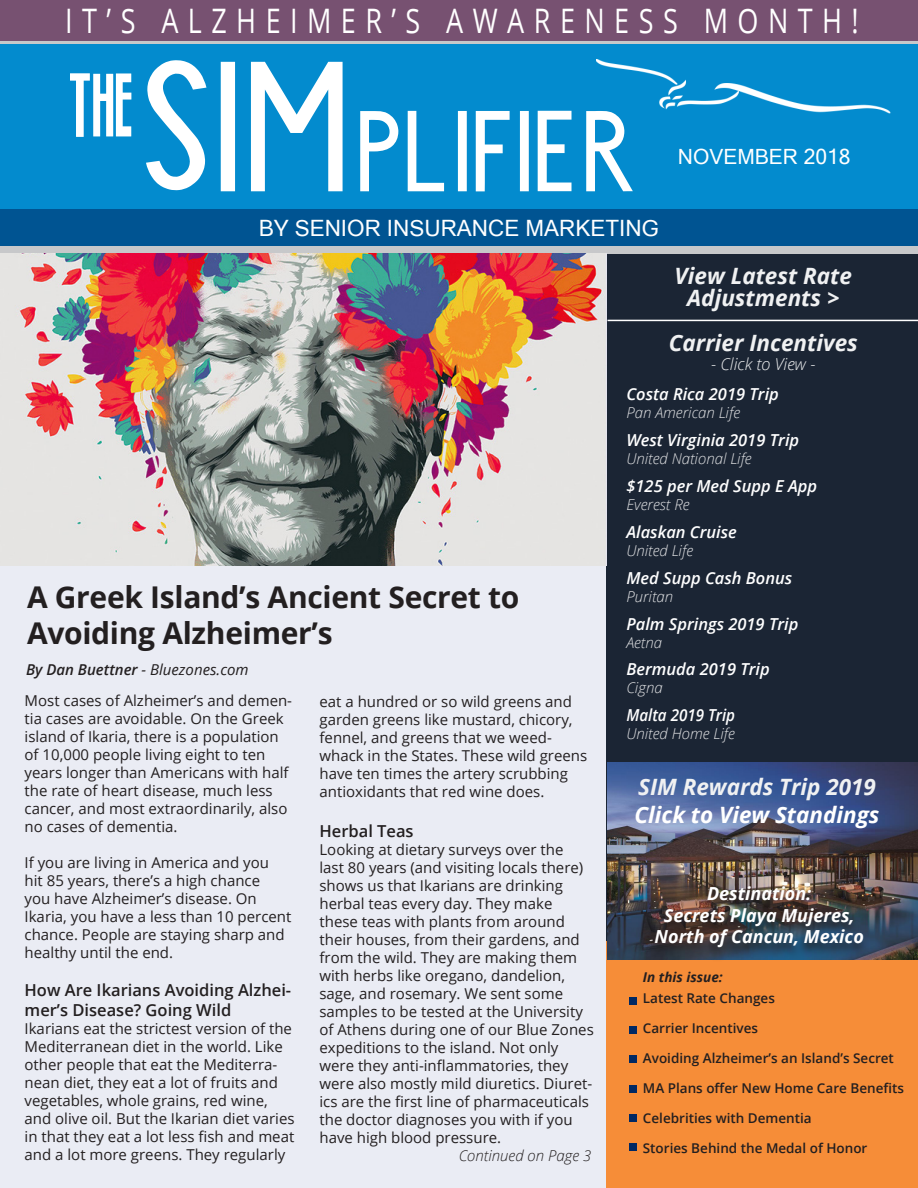
<style>
.page{position:relative;width:918px;height:1188px;background:#eaecf4}
.page>*{position:absolute;margin:0;border:0;box-sizing:border-box;transform-origin:0 0}
.t1{font:97.5px "Komorebi";color:#fff}
.t2{font:90px "Thing Press";color:#fff}
.t3{font:33.75px "Open Sans";letter-spacing:.35em;color:#fff;scale:.8 1}
.t4{font:700 30px/36px "Open Sans";letter-spacing:-.01em;color:#231f20}
.t5{font:italic 700 22.5px "Open Sans";color:#f0f1f2}
.t6{font:22.5px "Yagora";color:#fff}
.t7{font:italic 700 22.5px "Open Sans";color:#fff}
.t8{font:21px "Yagora";color:#fff}
.t9{font:italic 700 18px "Open Sans";color:#fff}
.t10{font:italic 600 16.5px "Open Sans";color:#fff}
.t11{font:600 16.5px/19.8px "Open Sans";color:#231f20}
.t12{font:italic 600 16.5px "Open Sans";color:#fff;scale:.92 1}
.t13{font:italic 300 16.5px "Open Sans";color:#f0f1f2}
.t14{font:15px/18px "Open Sans";color:#231f20}
.t15{font:italic 300 15px "Open Sans";color:#e1e2e4}
.t16{font:italic 15px "Open Sans";color:#231f20}
.t17{font:italic 300 15px "Open Sans";color:#231f20}
.t18{font:600 13.5px "Open Sans";color:#231f20}
.t19{font:italic 700 13.5px "Open Sans";color:#231f20}
.s1{font-size:157.2px}
.s2{font-weight:600}
</style>
<div class="page">
<div style="left:607px;top:253px;width:311px;height:935px;background:#1b2534"></div>
<div style="left:607px;top:942px;width:311px;height:246px;background:#f68d38"></div>
<div style="left:0;top:37px;width:918px;height:190px;background:#038bce"></div>
<div style="left:0;top:209px;width:918px;height:44px;background:#005492"></div>
<div style="left:0;top:36px;width:918px;height:8px;background:#c7c8ca"></div>
<div style="left:0;top:246px;width:918px;height:8px;background:#c7c8ca"></div>
<img style="left:596px;top:59px;width:295px;height:55px">
<img style="left:608px;top:762px;width:310px;height:197px">
<img style="left:646px;top:885px;width:223px;height:75px">
<hr style="left:608px;top:320px;width:310px;height:1px;background:#fff">
<div style="left:629px;top:998px;width:7px;height:7px;background:#002863"></div>
<div style="left:629px;top:1027px;width:7px;height:7px;background:#002863"></div>
<div style="left:629px;top:1056px;width:7px;height:7px;background:#002863"></div>
<div style="left:629px;top:1085px;width:7px;height:7px;background:#002863"></div>
<div style="left:629px;top:1114px;width:7px;height:7px;background:#002863"></div>
<div style="left:629px;top:1143px;width:7px;height:7px;background:#002863"></div>
<img style="left:0;top:253px;width:607px;height:312px">
<div style="left:0;top:0;width:918px;height:41px;background:#775171"></div>
<p class="t3" style="left:65px;top:-2px;width:993px">IT’S ALZHEIMER’S AWARENESS MONTH!</p>
<p class="t2" style="left:69px;top:61px;width:65px">THE</p>
<p class="t1" style="left:140px;top:101px;width:500px"><span class="s1">SIM</span>PLIFIER</p>
<p class="t6" style="left:259px;top:215px;width:402px">BY SENIOR INSURANCE MARKETING</p>
<p class="t8" style="left:678px;top:144px;width:174px">NOVEMBER 2018</p>
<p class="t5" style="left:675px;top:260px;width:179px">View Latest Rate</p>
<p class="t5" style="left:687px;top:282px;width:154px">Adjustments &gt;</p>
<p class="t5" style="left:669px;top:327px;width:191px">Carrier Incentives</p>
<p class="t13" style="left:711px;top:353px;width:106px">- Click to View -</p>
<p class="t4" style="left:27px;top:579px;width:494px">A Greek Island’s Ancient Secret to<br>Avoiding Alzheimer’s</p>
<p class="t16" style="left:26px;top:659px;width:224px"><span class="s2">By Dan Buettner</span> - Bluezones.com</p>
<p class="t14" style="left:25px;top:692px;width:269px">Most cases of Alzheimer’s and demen&shy;tia cases are avoidable. On the Greek island of Ikaria, there is a population of 10,000 people living eight to ten years longer than Americans with half the rate of heart disease, much less cancer, and most extraordinarily, also no cases of dementia.</p>
<p class="t14" style="left:25px;top:854px;width:268px">If you are living in America and you<br>hit 85 years, there’s a high chance<br>you have Alzheimer’s disease. On Ikaria, you have a less than 10 percent chance. People are staying sharp and healthy until the end.</p>
<p class="t11" style="left:25px;top:980px;width:268px">How Are Ikarians Avoiding Alzhei&shy;mer’s Disease? Going Wild</p>
<p class="t14" style="left:25px;top:1019px;width:271px">Ikarians eat the strictest version of the Mediterranean diet in the world. Like other people that eat the Mediterra&shy;nean diet, they eat a lot of fruits and vegetables, whole grains, red wine, and olive oil. But the Ikarian diet varies in that they eat a lot less fish and meat and a lot more greens. They regularly</p>
<p class="t14" style="left:320px;top:692px;width:269px">eat a hundred or so wild greens and garden greens like mustard, chicory, fennel, and greens that we weed&shy;whack in the States. These wild greens have ten times the artery scrubbing antioxidants that red wine does.</p>
<p class="t11" style="left:320px;top:821px;width:96px">Herbal Teas</p>
<p class="t14" style="left:320px;top:840px;width:276px">Looking at dietary surveys over the<br>last 80 years (and visiting locals there) shows us that Ikarians are drinking herbal teas every day. They make these teas with plants from around their houses, from their gardens, and from the wild. They are making them with herbs like oregano, dandelion, sage, and rosemary. We sent some samples to be tested at the University of Athens during one of our Blue Zones expeditions to the island. Not only were they anti-inflammatories, they were also mostly mild diuretics. Diuret&shy;ics are the first line of pharmaceuticals the doctor diagnoses you with if you have high blood pressure.</p>
<p class="t17" style="left:459px;top:1145px;width:134px">Continued on Page 3</p>
<p class="t10" style="left:626px;top:383px;width:154px">Costa Rica 2019 Trip</p>
<p class="t15" style="left:626px;top:403px;width:115px">Pan American Life</p>
<p class="t10" style="left:626px;top:429px;width:174px">West Virginia 2019 Trip</p>
<p class="t15" style="left:626px;top:448px;width:127px">United National Life</p>
<p class="t10" style="left:626px;top:475px;width:192px">$125 per Med Supp E App</p>
<p class="t15" style="left:626px;top:494px;width:65px">Everest Re</p>
<p class="t10" style="left:626px;top:521px;width:112px">Alaskan Cruise</p>
<p class="t15" style="left:626px;top:540px;width:68px">United Life</p>
<p class="t10" style="left:626px;top:566px;width:167px">Med Supp Cash Bonus</p>
<p class="t15" style="left:626px;top:586px;width:48px">Puritan</p>
<p class="t10" style="left:626px;top:612px;width:174px">Palm Springs 2019 Trip</p>
<p class="t15" style="left:626px;top:632px;width:37px">Aetna</p>
<p class="t10" style="left:626px;top:658px;width:145px">Bermuda 2019 Trip</p>
<p class="t15" style="left:626px;top:678px;width:38px">Cigna</p>
<p class="t12" style="left:626px;top:704px;width:120px">Malta 2019 Trip</p>
<p class="t15" style="left:626px;top:723px;width:110px">United Home Life</p>
<p class="t5" style="left:638px;top:771px;width:239px">SIM Rewards Trip 2019</p>
<p class="t7" style="left:634px;top:799px;width:247px">Click to View Standings</p>
<p class="t9" style="left:707px;top:881px;width:106px">Destination:</p>
<p class="t9" style="left:664px;top:902px;width:192px">Secrets Playa Mujeres,</p>
<p class="t9" style="left:655px;top:924px;width:211px">North of Cancun, Mexico</p>
<p class="t19" style="left:643px;top:968px;width:81px">In this issue:</p>
<p class="t18" style="left:643px;top:989px;width:134px">Latest Rate Changes</p>
<p class="t18" style="left:643px;top:1019px;width:117px">Carrier Incentives</p>
<p class="t18" style="left:643px;top:1049px;width:253px">Avoiding Alzheimer’s an Island’s Secret</p>
<p class="t18" style="left:643px;top:1079px;width:263px">MA Plans offer New Home Care Benefits</p>
<p class="t18" style="left:643px;top:1109px;width:170px">Celebrities with Dementia</p>
<p class="t18" style="left:643px;top:1139px;width:226px">Stories Behind the Medal of Honor</p>
</div>
